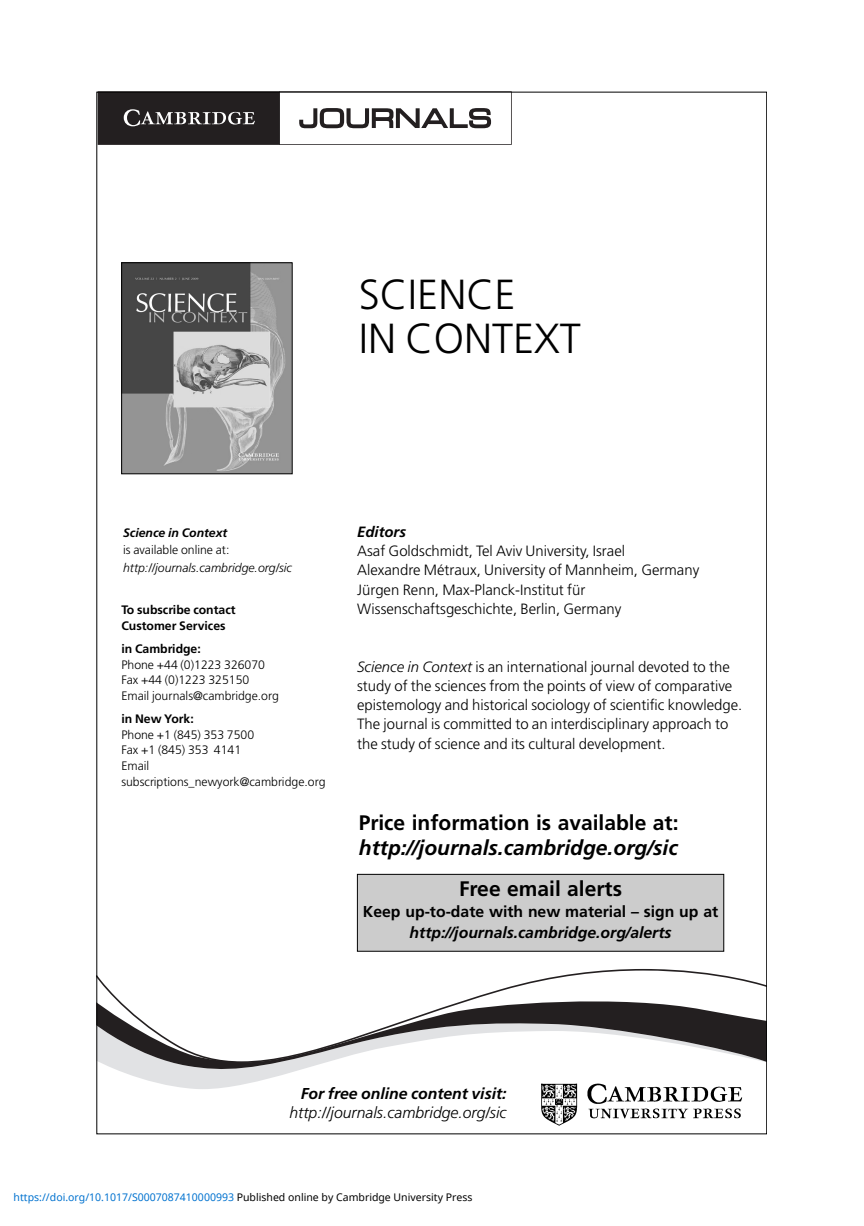
<style>
.page{position:relative;width:864px;height:1226px;background:#fff}
.page>*{position:absolute;margin:0;border:0;box-sizing:border-box;transform-origin:0 0}
.t1{font:300 42px/43.8px "Frutiger LT Std";color:#000}
.t2{font:700 21px "Frutiger LT Std";color:#000}
.t3{font:italic 700 21px "Frutiger LT Std";color:#000}
.t4{font:italic 700 15.75px "Frutiger LT Std";color:#000}
.t5{font:700 15.75px "Frutiger LT Std";color:#000}
.t6{font:italic 300 15.75px "Frutiger LT Std";color:#000}
.t7{font:300 14.88px/19.2px "Frutiger LT Std";color:#000}
.t8{font:italic 700 14.88px "Frutiger LT Std";color:#000}
.t9{font:300 12.25px/15.8px "Frutiger LT Std";color:#000}
.t10{font:700 12.25px/15.8px "Frutiger LT Std";color:#000}
.t11{font:italic 300 12.25px "Frutiger LT Std";color:#000}
.t12{font:italic 700 12.25px "Frutiger LT Std";color:#000}
.t13{font:10.5px "Noto Sans";color:#0172cf}
.s1{font-style:italic}
.s2{color:#000}
</style>
<div class="page">
<svg style="left:98px;top:94px;width:413px;height:51px"></svg>
<svg style="left:98px;top:969px;width:666px;height:25px"></svg>
<svg style="left:120px;top:1071px;width:175px;height:18px;fill:#e1e2e4"></svg>
<svg style="left:98px;top:994px;width:666px;height:77px"></svg>
<img style="left:541px;top:1083px;width:202px;height:43px">
<img style="left:123px;top:264px;width:167px;height:208px">
<div style="left:121px;top:262px;width:171px;height:212px;border:1px solid #000"></div>
<div style="left:357px;top:874px;width:366px;height:77px;background:#ccc"></div>
<div style="left:357px;top:874px;width:366px;height:77px;border:1px solid #000"></div>
<h1 class="t1" style="left:359px;top:274px;width:223px">SCIENCE<br>IN CONTEXT</h1>
<p class="t12" style="left:123px;top:527px;width:106px">Science in Context</p>
<p class="t9" style="left:123px;top:542px;width:108px">is available online at:</p>
<p class="t11" style="left:123px;top:562px;width:170px">http://journals.cambridge.org/sic</p>
<p class="t10" style="left:121px;top:602px;width:116px">To subscribe contact<br>Customer Services</p>
<p class="t10" style="left:121px;top:641px;width:81px">in Cambridge:</p>
<p class="t9" style="left:121px;top:657px;width:159px">Phone +44 (0)1223 326070<br>Fax +44 (0)1223 325150<br>Email journals@cambridge.org</p>
<p class="t10" style="left:121px;top:711px;width:74px">in New York:</p>
<p class="t9" style="left:121px;top:727px;width:205px">Phone +1 (845) 353 7500<br>Fax +1 (845) 353 4141<br>Email subscriptions_newyork@cambridge.org</p>
<p class="t8" style="left:357px;top:525px;width:50px">Editors</p>
<p class="t7" style="left:357px;top:542px;width:343px">Asaf Goldschmidt, Tel Aviv University, Israel<br>Alexandre Métraux, University of Mannheim, Germany Jürgen Renn, Max-Planck-Institut für Wissenschaftsgeschichte, Berlin, Germany</p>
<p class="t7" style="left:357px;top:657px;width:386px"><span class="s1">Science in Context</span> is an international journal devoted to the study of the sciences from the points of view of comparative epistemology and historical sociology of scientific knowledge.<br>The journal is committed to an interdisciplinary approach to the study of science and its cultural development.</p>
<h2 class="t2" style="left:359px;top:814px;width:321px">Price information is available at:</h2>
<h2 class="t3" style="left:359px;top:838px;width:320px">http://journals.cambridge.org/sic</h2>
<h2 class="t2" style="left:459px;top:879px;width:165px">Free email alerts</h2>
<p class="t5" style="left:363px;top:904px;width:356px">Keep up-to-date with new material – sign up at</p>
<p class="t4" style="left:409px;top:925px;width:263px">http://journals.cambridge.org/alerts</p>
<p class="t4" style="left:300px;top:1086px;width:207px">For free online content visit:</p>
<p class="t6" style="left:289px;top:1105px;width:218px">http://journals.cambridge.org/sic</p>
<p class="t13" style="left:14px;top:1189px;width:460px">https://doi.org/10.1017/S0007087410000993 <span class="s2">Published online by Cambridge University Press</span></p>
</div>
